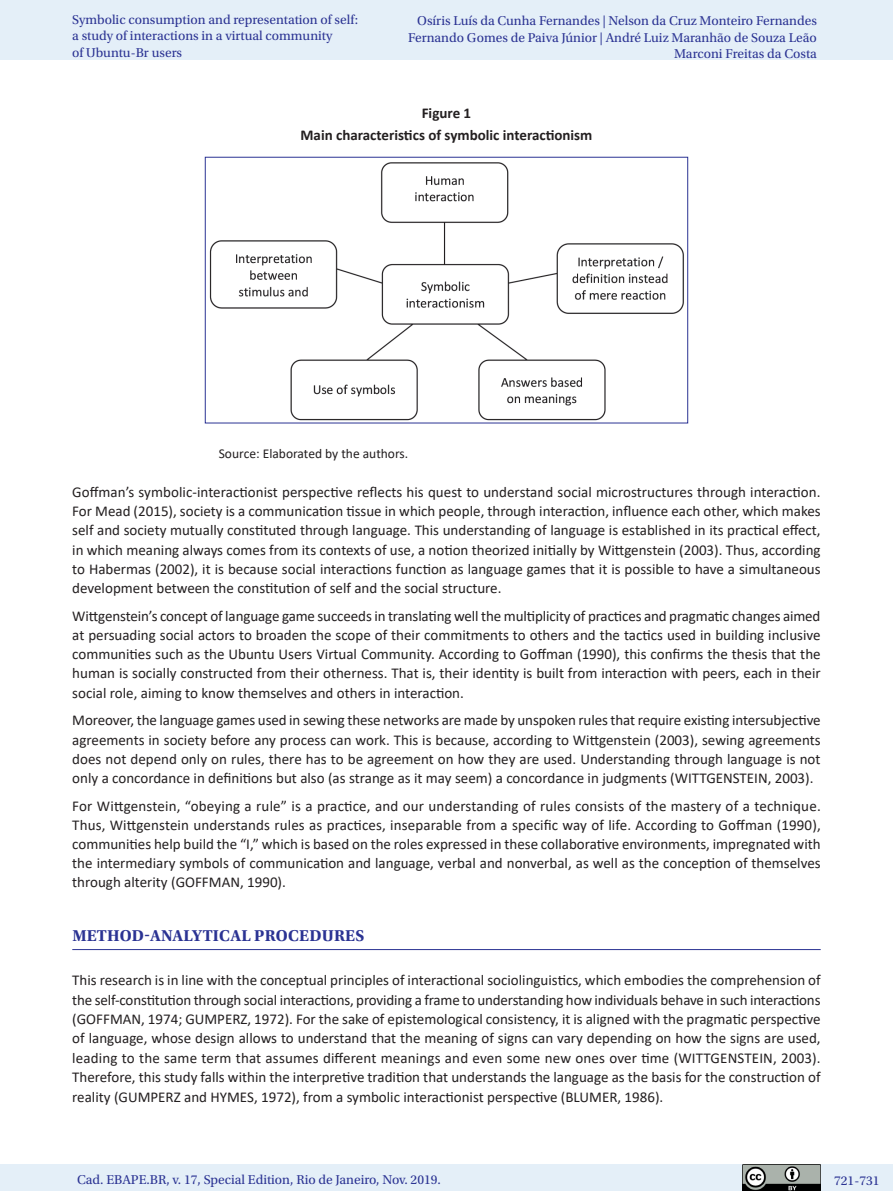
<style>
.page{position:relative;width:893px;height:1191px;background:#fff}
.page>*{position:absolute;margin:0;border:0;box-sizing:border-box;transform-origin:0 0}
._07_1_sub_1{font:700 16.5px "Utopia Std";letter-spacing:.01em;color:#2b3393}
._06_0_texto{font:15px/19.2px "Calibri";color:#231f20;text-align:justify}
._08_2_tabela_titulo{font:700 15px "Calibri";color:#231f20}
.t1{font:13.5px/16.5px "Utopia Std";color:#2b3393}
._00__fonte_legenda_f{font:13.5px "Calibri";color:#231f20}
</style>
<div class="page">
<div style="left:0;top:0;width:893px;height:60px;background:#e4eff8"></div>
<div style="left:0;top:1164px;width:893px;height:27px;background:#e4eff8"></div>
<img style="left:743px;top:1164px;width:78px;height:27px">
<hr style="left:72px;top:949px;width:749px;height:1px;background:#2b3393">
<img style="left:209px;top:162px;width:475px;height:259px">
<div style="left:205px;top:157px;width:483px;height:266px;border:1px solid #2b3393"></div>
<p class="t1" style="left:72px;top:11px;width:288px">Symbolic consumption and representation of self: a study of interactions in a virtual community<br>of Ubuntu-Br users</p>
<p class="t1" style="left:408px;top:13px;width:410px;text-align:right">Osíris Luís da Cunha Fernandes | Nelson da Cruz Monteiro Fernandes<br>Fernando Gomes de Paiva Júnior | André Luiz Maranhão de Souza Leão<br>Marconi Freitas da Costa</p>
<p class="_08_2_tabela_titulo" style="left:422px;top:102px;width:51px">Figure 1</p>
<p class="_08_2_tabela_titulo" style="left:300px;top:124px;width:293px">Main characteristics of symbolic interactionism</p>
<p class="_00__fonte_legenda_f" style="left:219px;top:444px;width:191px">Source: Elaborated by the authors.</p>
<p class="_06_0_texto" style="left:72px;top:482px;width:750px">Goffman’s symbolic-interactionist perspective reflects his quest to understand social microstructures through interaction.<br>For Mead (2015), society is a communication tissue in which people, through interaction, influence each other, which makes self and society mutually constituted through language. This understanding of language is established in its practical effect, in which meaning always comes from its contexts of use, a notion theorized initially by Wittgenstein (2003). Thus, according to Habermas (2002), it is because social interactions function as language games that it is possible to have a simultaneous development between the constitution of self and the social structure.</p>
<p class="_06_0_texto" style="left:72px;top:606px;width:750px">Wittgenstein’s concept of language game succeeds in translating well the multiplicity of practices and pragmatic changes aimed at persuading social actors to broaden the scope of their commitments to others and the tactics used in building inclusive communities such as the Ubuntu Users Virtual Community. According to Goffman (1990), this confirms the thesis that the human is socially constructed from their otherness. That is, their identity is built from interaction with peers, each in their social role, aiming to know themselves and others in interaction.</p>
<p class="_06_0_texto" style="left:72px;top:710px;width:750px">Moreover, the language games used in sewing these networks are made by unspoken rules that require existing intersubjective agreements in society before any process can work. This is because, according to Wittgenstein (2003), sewing agreements does not depend only on rules, there has to be agreement on how they are used. Understanding through language is not only a concordance in definitions but also (as strange as it may seem) a concordance in judgments (WITTGENSTEIN, 2003).</p>
<p class="_06_0_texto" style="left:72px;top:795px;width:750px">For Wittgenstein, “obeying a rule” is a practice, and our understanding of rules consists of the mastery of a technique.<br>Thus, Wittgenstein understands rules as practices, inseparable from a specific way of life. According to Goffman (1990), communities help build the “I,” which is based on the roles expressed in these collaborative environments, impregnated with the intermediary symbols of communication and language, verbal and nonverbal, as well as the conception of themselves through alterity (GOFFMAN, 1990).</p>
<p class="_07_1_sub_1" style="left:72px;top:925px;width:293px">METHOD-ANALYTICAL PROCEDURES</p>
<p class="_06_0_texto" style="left:72px;top:970px;width:750px">This research is in line with the conceptual principles of interactional sociolinguistics, which embodies the comprehension of the self-constitution through social interactions, providing a frame to understanding how individuals behave in such interactions (GOFFMAN, 1974; GUMPERZ, 1972). For the sake of epistemological consistency, it is aligned with the pragmatic perspective of language, whose design allows to understand that the meaning of signs can vary depending on how the signs are used, leading to the same term that assumes different meanings and even some new ones over time (WITTGENSTEIN, 2003).<br>Therefore, this study falls within the interpretive tradition that understands the language as the basis for the construction of reality (GUMPERZ and HYMES, 1972), from a symbolic interactionist perspective (BLUMER, 1986).</p>
<p class="t1" style="left:77px;top:1171px;width:365px">Cad. EBAPE.BR, v. 17, Special Edition, Rio de Janeiro, Nov. 2019.</p>
<p class="t1" style="left:834px;top:1172px;width:47px">721-731</p>
</div>
